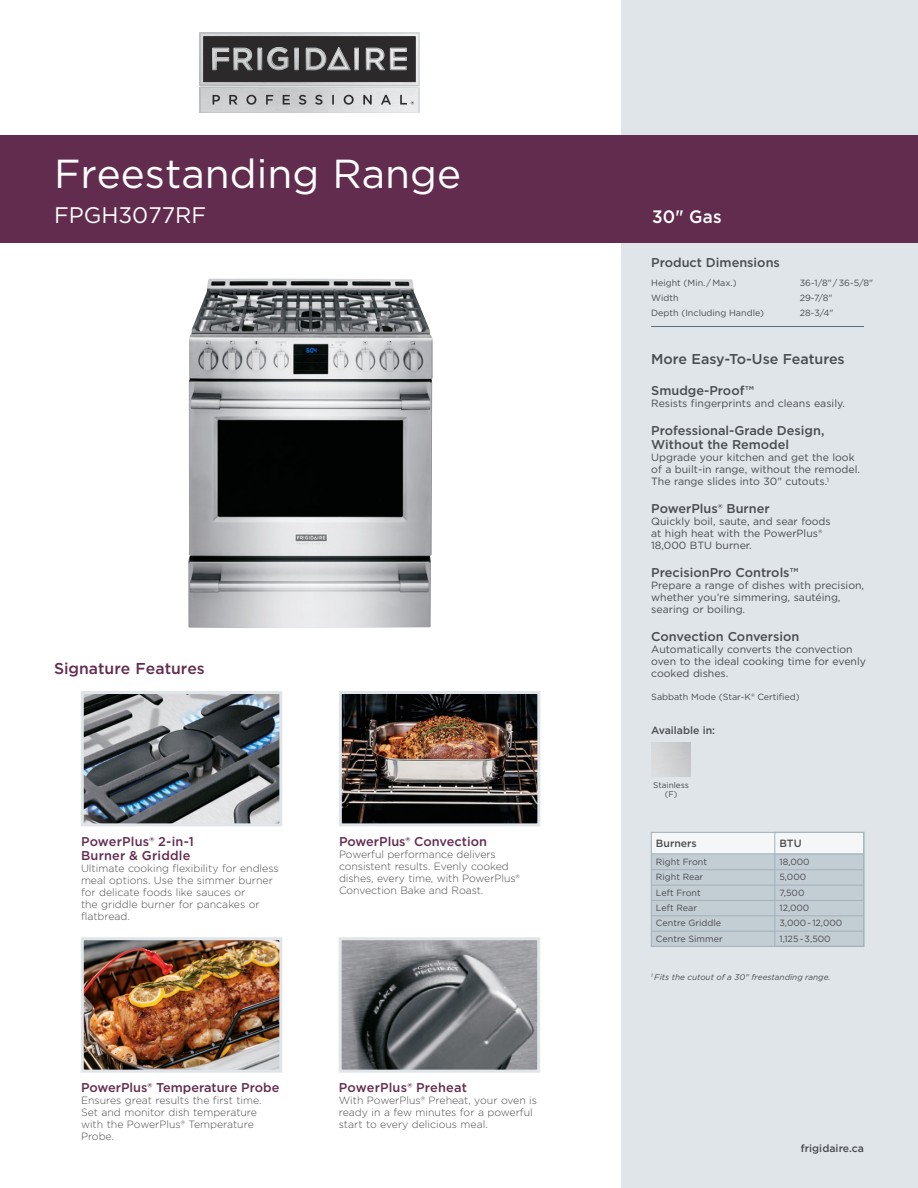
<style>
.page{position:relative;width:918px;height:1188px;background:#fff}
.page>*{position:absolute;margin:0;border:0;box-sizing:border-box;transform-origin:0 0}
.t1{font:40.5px "Gotham";color:#fff}
.t2{font:22.5px "Gotham";color:#fff}
.t3{font:500 18px "Gotham";color:#fff;scale:.95 1}
.t4{font:500 15.75px "Gotham";color:#622c4f}
.t5{font:500 14.25px "Gotham";color:#4b4c4d}
.t6{font:500 12.75px/14.2px "Gotham";color:#4b4c4d}
.t7{font:500 12.75px/14.2px "Gotham";color:#622c4f}
.t8{font:300 10.5px/12px "Gotham";color:#4b4c4d}
.t9{font:10.5px/12px "Gotham";color:#4b4c4d}
.t10{font:500 10.5px "Gotham";color:#4b4c4d}
.t11{font:9px/15.3px "Gotham";color:#4b4c4d}
.t12{font:italic 8.25px "Gotham";color:#4b4c4d}
.t13{font:8.25px/9px "Gotham";color:#4b4c4d;text-align:center}
</style>
<div class="page">
<div style="left:621px;top:0;width:297px;height:1188px;background:#dfe5e9"></div>
<div style="left:0;top:135px;width:918px;height:108px;background:#622c4f"></div>
<hr style="left:651px;top:326px;width:213px;height:1px;background:#5b6f7b">
<svg style="left:200px;top:36px;width:219px;height:75px;background:#787879"></svg>
<div style="left:200px;top:33px;width:219px;height:52px;border:1px solid #fff"></div>
<div style="left:200px;top:87px;width:219px;height:26px;border:1px solid #fff"></div>
<img style="left:188px;top:279px;width:245px;height:349px">
<img style="left:343px;top:695px;width:193px;height:127px">
<div style="left:339px;top:691px;width:201px;height:135px;border:3px solid #dfe5e9"></div>
<img style="left:343px;top:941px;width:193px;height:128px">
<div style="left:339px;top:937px;width:201px;height:136px;border:3px solid #dfe5e9"></div>
<img style="left:85px;top:695px;width:193px;height:127px">
<div style="left:81px;top:691px;width:201px;height:135px;border:3px solid #dfe5e9"></div>
<img style="left:85px;top:941px;width:193px;height:128px">
<div style="left:81px;top:937px;width:201px;height:136px;border:3px solid #dfe5e9"></div>
<div style="left:651px;top:832px;width:213px;height:114px;background:#c3cdd4"></div>
<div style="left:651px;top:832px;width:212px;height:22px;background:#f4f6f7"></div>
<hr style="left:651px;top:854px;width:212px;height:1px;background:#a2b1bb">
<hr style="left:651px;top:870px;width:212px;height:1px;background:#a2b1bb">
<hr style="left:651px;top:885px;width:212px;height:1px;background:#a2b1bb">
<hr style="left:651px;top:900px;width:212px;height:1px;background:#a2b1bb">
<hr style="left:651px;top:916px;width:212px;height:1px;background:#a2b1bb">
<hr style="left:651px;top:931px;width:212px;height:1px;background:#a2b1bb">
<div style="left:651px;top:832px;width:213px;height:115px;border:1px solid #a2b1bb"></div>
<div style="left:775px;top:832px;width:89px;height:115px;border:1px solid #a2b1bb"></div>
<h1 class="t1" style="left:54px;top:147px;width:409px">Freestanding Range</h1>
<h2 class="t2" style="left:54px;top:201px;width:154px">FPGH3077RF</h2>
<h3 class="t4" style="left:54px;top:658px;width:152px">Signature Features</h3>
<p class="t7" style="left:81px;top:834px;width:114px">PowerPlus® 2-in-1<br>Burner &amp; Griddle</p>
<p class="t8" style="left:81px;top:862px;width:199px">Ultimate cooking flexibility for endless meal options. Use the simmer burner for delicate foods like sauces or<br>the griddle burner for pancakes or flatbread.</p>
<p class="t7" style="left:339px;top:834px;width:149px">PowerPlus® Convection</p>
<p class="t8" style="left:339px;top:848px;width:182px">Powerful performance delivers consistent results. Evenly cooked dishes, every time, with PowerPlus®<br>Convection Bake and Roast.</p>
<p class="t7" style="left:81px;top:1081px;width:200px">PowerPlus® Temperature Probe</p>
<p class="t8" style="left:81px;top:1094px;width:182px">Ensures great results the first time.<br>Set and monitor dish temperature with the PowerPlus® Temperature<br>Probe.</p>
<p class="t7" style="left:339px;top:1081px;width:130px">PowerPlus® Preheat</p>
<p class="t8" style="left:339px;top:1094px;width:200px">With PowerPlus® Preheat, your oven is ready in a few minutes for a powerful start to every delicious meal.</p>
<h3 class="t3" style="left:652px;top:205px;width:75px">30" Gas</h3>
<p class="t6" style="left:651px;top:255px;width:130px">Product Dimensions</p>
<p class="t11" style="left:651px;top:275px;width:87px">Height (Min. / Max.)</p>
<p class="t11" style="left:800px;top:275px;width:75px">36-1/8" / 36-5/8"</p>
<p class="t11" style="left:651px;top:290px;width:29px">Width</p>
<p class="t11" style="left:800px;top:290px;width:34px">29-7/8"</p>
<p class="t11" style="left:651px;top:305px;width:114px">Depth (Including Handle)</p>
<p class="t11" style="left:800px;top:305px;width:35px">28-3/4"</p>
<h3 class="t5" style="left:651px;top:349px;width:195px">More Easy-To-Use Features</h3>
<p class="t6" style="left:651px;top:384px;width:104px">Smudge-Proof™</p>
<p class="t9" style="left:651px;top:397px;width:195px">Resists fingerprints and cleans easily.</p>
<p class="t6" style="left:651px;top:423px;width:175px">Professional-Grade Design,<br>Without the Remodel</p>
<p class="t9" style="left:651px;top:451px;width:210px">Upgrade your kitchen and get the look of a built-in range, without the remodel.<br>The range slides into 30" cutouts.<sup>1</sup></p>
<p class="t6" style="left:651px;top:501px;width:120px">PowerPlus® Burner</p>
<p class="t9" style="left:651px;top:515px;width:181px">Quickly boil, saute, and sear foods at high heat with the PowerPlus®<br>18,000 BTU burner.</p>
<p class="t6" style="left:651px;top:565px;width:149px">PrecisionPro Controls™</p>
<p class="t9" style="left:651px;top:579px;width:214px">Prepare a range of dishes with precision, whether you’re simmering, sautéing, searing or boiling.</p>
<p class="t6" style="left:651px;top:629px;width:150px">Convection Conversion</p>
<p class="t9" style="left:651px;top:643px;width:216px">Automatically converts the convection oven to the ideal cooking time for evenly cooked dishes.</p>
<p class="t11" style="left:651px;top:689px;width:150px">Sabbath Mode (Star-K® Certified)</p>
<p class="t10" style="left:651px;top:724px;width:65px">Available in:</p>
<p class="t13" style="left:653px;top:780px;width:37px">Stainless (F)</p>
<p class="t10" style="left:656px;top:836px;width:42px">Burners</p>
<p class="t11" style="left:656px;top:854px;width:68px">Right Front<br>Right Rear<br>Left Front<br>Left Rear<br>Centre Griddle<br>Centre Simmer</p>
<p class="t10" style="left:779px;top:836px;width:24px">BTU</p>
<p class="t11" style="left:779px;top:854px;width:64px">18,000<br>5,000<br>7,500<br>12,000<br>3,000 - 12,000<br>1,125 - 3,500</p>
<p class="t12" style="left:651px;top:972px;width:181px"><sup>1</sup> Fits the cutout of a 30" freestanding range.</p>
<p class="t10" style="left:801px;top:1141px;width:65px">frigidaire.ca</p>
</div>
